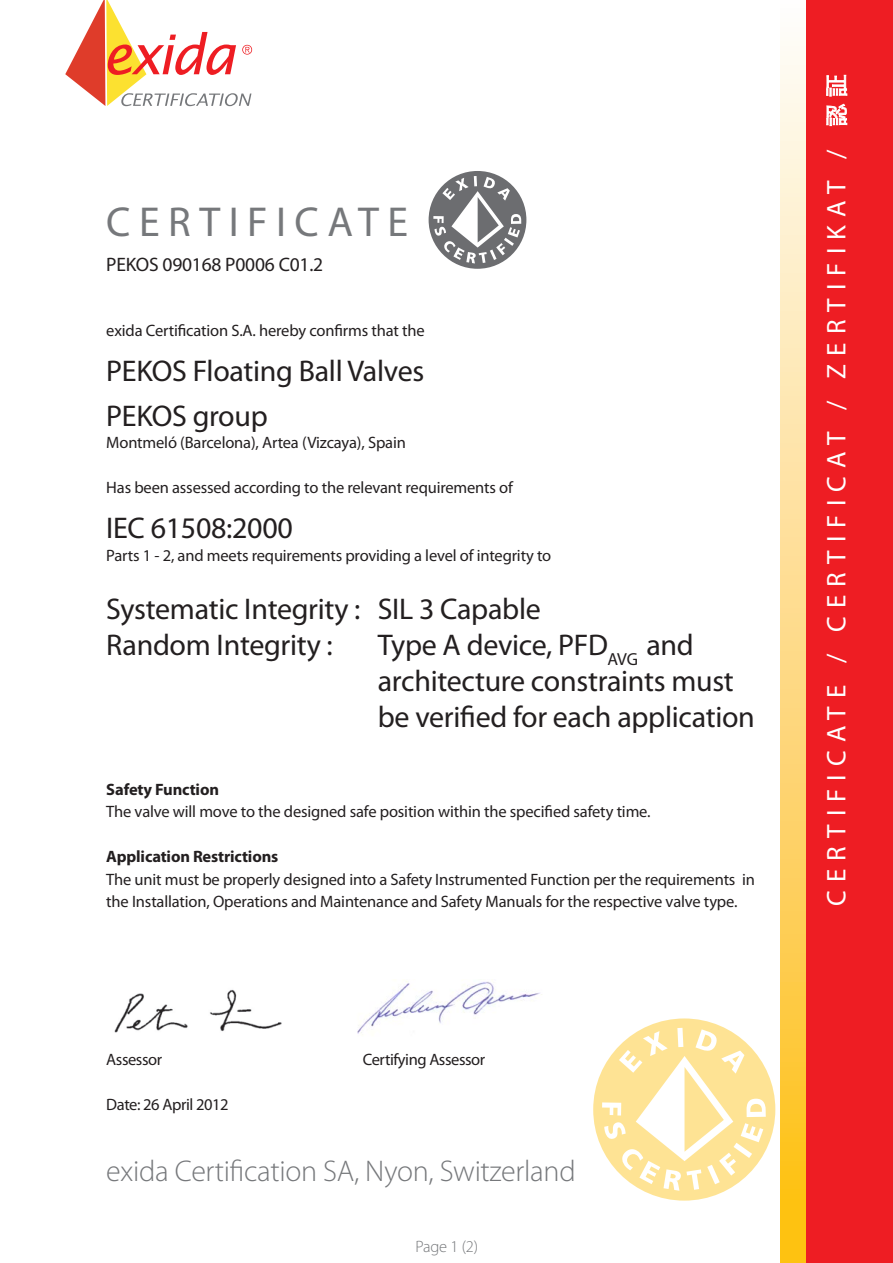
<style>
.page{position:relative;width:893px;height:1263px;background:#fff}
.page>*{position:absolute;margin:0;border:0;box-sizing:border-box;transform-origin:0 0}
.t1{font:42px "Myriad Pro";letter-spacing:.2em;color:#76787b}
.t2{font:30px/36px "Myriad Pro";letter-spacing:-.01em;color:#231f20}
.t3{font:300 30px "Myriad Pro";letter-spacing:-.01em;color:#76787b}
.t4{font:27px "Myriad Pro";letter-spacing:.3em;color:#fff}
.t5{font:19.5px "Myriad Pro";letter-spacing:-.01em;color:#231f20}
.t6{font:16.5px/22.5px "Myriad Pro";letter-spacing:-.01em;color:#231f20}
.t7{font:700 16.5px "Myriad Pro";letter-spacing:-.01em;color:#231f20}
.t8{font:300 16.5px "Myriad Pro";color:#76787b}
</style>
<div class="page">
<div style="left:806px;top:0;width:87px;height:1263px;background:#ee1d23"></div>
<div style="left:780px;top:0;width:26px;height:1263px;background:linear-gradient(to bottom,#fefcff,#febd12)"></div>
<svg style="left:826px;top:104px;width:21px;height:22px"></svg>
<svg style="left:826px;top:75px;width:21px;height:22px"></svg>
<div style="left:429px;top:171px;width:97px;height:98px;background:#6c6d70;border-radius:50%"></div>
<svg style="left:433px;top:176px;width:88px;height:87px"></svg>
<div style="left:593px;top:1018px;width:182px;height:182px;background:#fee394;border-radius:50%"></div>
<svg style="left:602px;top:1028px;width:164px;height:163px"></svg>
<img style="left:114px;top:989px;width:168px;height:43px">
<img style="left:357px;top:981px;width:185px;height:53px">
<svg style="left:65px;top:0;width:187px;height:106px"></svg>
<p class="t1" style="left:106px;top:196px;width:303px">CERTIFICATE</p>
<p class="t5" style="left:106px;top:252px;width:218px">PEKOS 090168 P0006 C01.2</p>
<p class="t6" style="left:106px;top:319px;width:320px">exida Certification S.A. hereby confirms that the</p>
<p class="t2" style="left:106px;top:352px;width:319px">PEKOS Floating Ball Valves</p>
<p class="t2" style="left:106px;top:397px;width:163px">PEKOS group</p>
<p class="t6" style="left:106px;top:431px;width:301px">Montmeló (Barcelona), Artea (Vizcaya), Spain</p>
<p class="t6" style="left:106px;top:476px;width:408px">Has been assessed according to the relevant requirements of</p>
<p class="t2" style="left:106px;top:510px;width:188px">IEC 61508:2000</p>
<p class="t6" style="left:106px;top:544px;width:446px">Parts 1 - 2, and meets requirements providing a level of integrity to</p>
<p class="t2" style="left:106px;top:591px;width:436px">Systematic Integrity : SIL 3 Capable</p>
<p class="t2" style="left:106px;top:627px;width:228px">Random Integrity :</p>
<p class="t2" style="left:378px;top:627px;width:379px">Type A device, PFD<sub>AVG</sub> and architecture constraints must be verified for each application</p>
<p class="t7" style="left:106px;top:778px;width:114px">Safety Function</p>
<p class="t6" style="left:106px;top:800px;width:546px">The valve will move to the designed safe position within the specified safety time.</p>
<p class="t7" style="left:106px;top:846px;width:174px">Application Restrictions</p>
<p class="t6" style="left:106px;top:868px;width:650px">The unit must be properly designed into a Safety Instrumented Function per the requirements in the Installation, Operations and Maintenance and Safety Manuals for the respective valve type.</p>
<p class="t6" style="left:106px;top:1047px;width:57px">Assessor</p>
<p class="t6" style="left:363px;top:1047px;width:124px">Certifying Assessor</p>
<p class="t6" style="left:106px;top:1092px;width:124px">Date: 26 April 2012</p>
<p class="t3" style="left:106px;top:1152px;width:471px">exida Certification SA, Nyon, Switzerland</p>
<p class="t8" style="left:415px;top:1236px;width:64px">Page 1 (2)</p>
<p class="t4" style="left:820px;top:906px;width:758px;rotate:-90deg">CERTIFICATE / CERTIFICAT / ZERTIFIKAT /</p>
</div>
